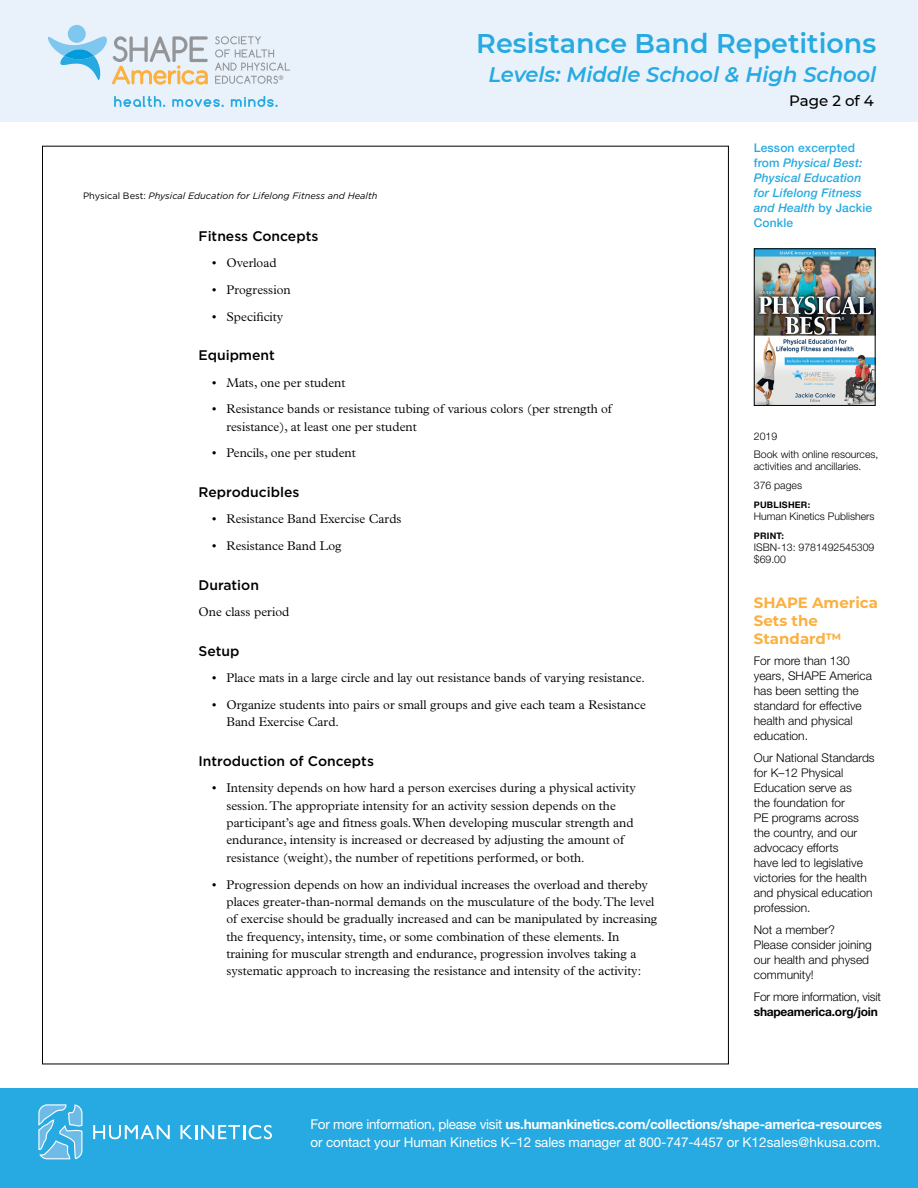
<style>
.page{position:relative;width:918px;height:1188px;background:#fff}
.page>*{position:absolute;margin:0;border:0;box-sizing:border-box;transform-origin:0 0}
.t1{font:600 27px "Montserrat";color:#27aae1}
.t2{font:italic 600 21px "Montserrat";color:#27aae1}
.t3{font:700 15px/18px "Montserrat";color:#fbb040}
.t4{font:500 15px "Montserrat";color:#000}
.t5{font:500 13.95px "Gotham";color:#000}
.t6{font:13.5px/18px "Helvetica Neue";letter-spacing:-.01em;color:#fff}
.t7{font:300 12.75px/17.4px "Plantin";color:#000}
.t8{font:300 12px/15px "Helvetica Neue";color:#000}
.t9{font:italic 500 12px/15px "Helvetica Neue";letter-spacing:.01em;color:#27aae1}
.t10{font:300 12px "Helvetica Neue";letter-spacing:-.02em;color:#000}
.t11{font:700 12px "Helvetica Neue";letter-spacing:-.02em;color:#000}
.t12{font:300 10.5px/18.8px "Helvetica Neue";color:#000}
.t13{font:italic 9.3px "Gotham";color:#000}
.t14{font:700 9px "Helvetica Neue";letter-spacing:.025em;color:#000}
.s1{font-style:normal}
.s2{font-weight:700}
</style>
<div class="page">
<div style="left:0;top:1089px;width:918px;height:99px;background:#27aae1"></div>
<svg style="left:38px;top:1104px;width:45px;height:55px"></svg>
<svg style="left:93px;top:1125px;width:77px;height:14px"></svg>
<svg style="left:180px;top:1125px;width:92px;height:14px"></svg>
<div style="left:0;top:0;width:918px;height:122px;background:#e9f2fb"></div>
<svg style="left:114px;top:96px;width:51px;height:11px"></svg>
<svg style="left:172px;top:99px;width:52px;height:8px"></svg>
<svg style="left:231px;top:96px;width:47px;height:11px"></svg>
<svg style="left:215px;top:36px;width:75px;height:48px"></svg>
<svg style="left:48px;top:35px;width:160px;height:50px"></svg>
<div style="left:68px;top:25px;width:18px;height:18px;background:#7fc7ee;border-radius:50%"></div>
<img style="left:756px;top:250px;width:118px;height:154px">
<div style="left:754px;top:248px;width:122px;height:158px;border:1px solid #000"></div>
<h1 class="t1" style="left:476px;top:24px;width:402px">Resistance Band Repetitions</h1>
<h2 class="t2" style="left:488px;top:59px;width:389px">Levels: Middle School &amp; High School</h2>
<p class="t4" style="left:789px;top:90px;width:86px">Page 2 of 4</p>
<p class="t13" style="left:83px;top:190px;width:296px"><span class="s1">Physical Best:</span> Physical Education for Lifelong Fitness and Health</p>
<p class="t5" style="left:199px;top:227px;width:121px">Fitness Concepts</p>
<p class="t7" style="left:212px;top:254px;width:66px">• Overload</p>
<p class="t7" style="left:212px;top:281px;width:80px">• Progression</p>
<p class="t7" style="left:212px;top:308px;width:72px">• Specificity</p>
<p class="t5" style="left:199px;top:347px;width:78px">Equipment</p>
<p class="t7" style="left:212px;top:374px;width:134px">• Mats, one per student</p>
<p class="t7" style="left:226px;top:400px;width:387px;text-indent:-14px">• Resistance bands or resistance tubing of various colors (per strength of resistance), at least one per student</p>
<p class="t7" style="left:212px;top:445px;width:145px">• Pencils, one per student</p>
<p class="t5" style="left:199px;top:483px;width:102px">Reproducibles</p>
<p class="t7" style="left:212px;top:511px;width:191px">• Resistance Band Exercise Cards</p>
<p class="t7" style="left:212px;top:537px;width:131px">• Resistance Band Log</p>
<p class="t5" style="left:199px;top:576px;width:62px">Duration</p>
<p class="t7" style="left:199px;top:603px;width:92px">One class period</p>
<p class="t5" style="left:199px;top:642px;width:42px">Setup</p>
<p class="t7" style="left:212px;top:669px;width:434px">• Place mats in a large circle and lay out resistance bands of varying resistance.</p>
<p class="t7" style="left:226px;top:696px;width:421px;text-indent:-14px">• Organize students into pairs or small groups and give each team a Resistance<br>Band Exercise Card.</p>
<p class="t5" style="left:199px;top:752px;width:177px">Introduction of Concepts</p>
<p class="t7" style="left:226px;top:779px;width:411px;text-indent:-14px">• Intensity depends on how hard a person exercises during a physical activity session. The appropriate intensity for an activity session depends on the participant’s age and fitness goals. When developing muscular strength and endurance, intensity is increased or decreased by adjusting the amount of resistance (weight), the number of repetitions performed, or both.</p>
<p class="t7" style="left:226px;top:876px;width:433px;text-indent:-14px">• Progression depends on how an individual increases the overload and thereby places greater-than-normal demands on the musculature of the body. The level of exercise should be gradually increased and can be manipulated by increasing the frequency, intensity, time, or some combination of these elements. In training for muscular strength and endurance, progression involves taking a systematic approach to increasing the resistance and intensity of the activity:</p>
<p class="t9" style="left:754px;top:140px;width:120px"><span class="s1">Lesson excerpted from</span> Physical Best:<br>Physical Education for Lifelong Fitness and Health <span class="s1">by Jackie<br>Conkle</span></p>
<p class="t12" style="left:754px;top:426px;width:126px">2019<br>Book with online resources,</p>
<p class="t12" style="left:754px;top:457px;width:109px">activities and ancillaries.<br>376 pages</p>
<p class="t14" style="left:754px;top:499px;width:58px">PUBLISHER:</p>
<p class="t12" style="left:754px;top:507px;width:122px">Human Kinetics Publishers</p>
<p class="t14" style="left:754px;top:530px;width:32px">PRINT:</p>
<p class="t12" style="left:754px;top:541px;width:122px;line-height:12px">ISBN-13: 9781492545309 $69.00</p>
<p class="t3" style="left:754px;top:593px;width:126px">SHAPE America<br>Sets the<br>Standard™</p>
<p class="t8" style="left:754px;top:653px;width:120px">For more than 130 years, SHAPE America has been setting the standard for effective health and physical education.</p>
<p class="t8" style="left:754px;top:750px;width:122px">Our National Standards for K–12 Physical<br>Education serve as<br>the foundation for<br>PE programs across the country, and our advocacy efforts<br>have led to legislative victories for the health and physical education profession.</p>
<p class="t8" style="left:754px;top:922px;width:120px">Not a member?<br>Please consider joining our health and physed community!</p>
<p class="t10" style="left:754px;top:989px;width:129px">For more information, visit</p>
<p class="t11" style="left:754px;top:1004px;width:126px">shapeamerica.org/join</p>
<p class="t6" style="left:310px;top:1115px;width:573px">For more information, please visit <span class="s2">us.humankinetics.com/collections/shape-america-resources </span>or contact your Human Kinetics K–12 sales manager at 800-747-4457 or K12sales@hkusa.com.</p>
</div>
